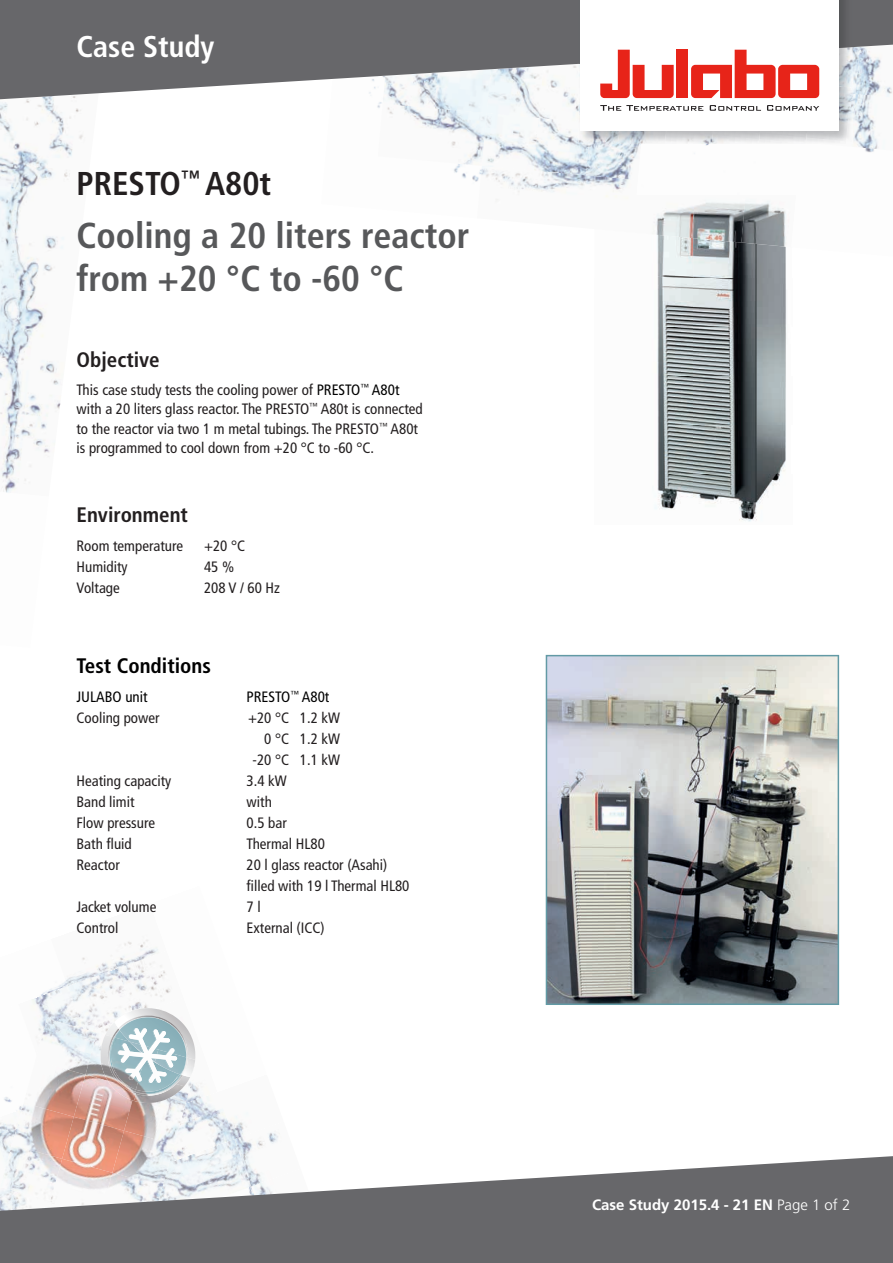
<style>
.page{position:relative;width:893px;height:1263px;background:#fff}
.page>*{position:absolute;margin:0;border:0;box-sizing:border-box;transform-origin:0 0}
.t1{font:700 condensed 36px/43.2px "Frutiger LT Std";color:#57585a}
.t2{font:700 condensed 33px "Frutiger LT Std";color:#231f20}
.t3{font:700 condensed 30px "Frutiger LT Std";color:#fff}
.t4{font:700 condensed 21px "Frutiger LT Std";color:#231f20}
.t5{font:700 condensed 21px "Frutiger LT Std";color:#000001}
.t6{font:condensed 15px/21px "Frutiger LT Std";color:#231f20}
.t7{font:700 15px "Frutiger LT Std";color:#fff}
.t8{font:condensed 15px "Frutiger LT Std";color:#000001}
.s1{color:#000001}
.s2{font-weight:300}
</style>
<div class="page">
<img style="left:0;top:99px;width:83px;height:87px">
<img style="left:0;top:186px;width:64px;height:102px">
<img style="left:0;top:288px;width:60px;height:102px">
<img style="left:0;top:390px;width:61px;height:102px">
<img style="left:378px;top:104px;width:52px;height:24px">
<img style="left:383px;top:99px;width:52px;height:9px">
<img style="left:454px;top:166px;width:23px;height:16px">
<img style="left:430px;top:113px;width:52px;height:53px">
<img style="left:435px;top:99px;width:52px;height:14px">
<img style="left:477px;top:169px;width:52px;height:32px">
<img style="left:482px;top:113px;width:52px;height:58px">
<img style="left:487px;top:99px;width:52px;height:19px">
<img style="left:529px;top:170px;width:52px;height:23px">
<img style="left:534px;top:122px;width:52px;height:53px">
<img style="left:539px;top:99px;width:39px;height:23px">
<img style="left:581px;top:175px;width:47px;height:17px">
<img style="left:586px;top:144px;width:52px;height:36px">
<img style="left:853px;top:99px;width:26px;height:52px">
<svg style="left:0;top:0;width:893px;height:99px;background:#828285"></svg>
<img style="left:578px;top:64px;width:40px;height:80px">
<img style="left:618px;top:131px;width:47px;height:13px">
<img style="left:665px;top:131px;width:47px;height:13px">
<img style="left:712px;top:131px;width:47px;height:13px">
<img style="left:839px;top:64px;width:14px;height:20px">
<img style="left:806px;top:84px;width:47px;height:60px">
<img style="left:578px;top:0;width:275px;height:64px">
<div style="left:580px;top:0;width:259px;height:130px;background:#fff"></div>
<svg style="left:600px;top:105px;width:103px;height:6px"></svg>
<svg style="left:710px;top:105px;width:51px;height:6px"></svg>
<svg style="left:767px;top:105px;width:52px;height:6px"></svg>
<svg style="left:600px;top:50px;width:74px;height:48px"></svg>
<div style="left:676px;top:50px;width:12px;height:48px;background:#e72419"></div>
<svg style="left:691px;top:50px;width:129px;height:48px"></svg>
<img style="left:0;top:1122px;width:10px;height:23px">
<img style="left:3px;top:1122px;width:9px;height:21px">
<img style="left:4px;top:1097px;width:8px;height:6px">
<img style="left:32px;top:1004px;width:36px;height:15px">
<img style="left:32px;top:986px;width:36px;height:18px">
<img style="left:174px;top:1149px;width:3px;height:7px">
<img style="left:68px;top:986px;width:49px;height:42px">
<img style="left:59px;top:957px;width:58px;height:29px">
<img style="left:177px;top:1103px;width:57px;height:53px">
<img style="left:186px;top:1047px;width:23px;height:56px">
<img style="left:117px;top:968px;width:50px;height:40px">
<img style="left:100px;top:939px;width:62px;height:29px">
<img style="left:234px;top:1139px;width:44px;height:17px">
<img style="left:217px;top:1103px;width:63px;height:36px">
<img style="left:200px;top:1047px;width:9px;height:45px">
<img style="left:188px;top:1030px;width:6px;height:15px">
<img style="left:167px;top:988px;width:4px;height:5px">
<img style="left:150px;top:939px;width:12px;height:12px">
<img style="left:36px;top:1019px;width:61px;height:42px">
<img style="left:85px;top:1033px;width:16px;height:42px">
<img style="left:184px;top:1060px;width:14px;height:42px">
<img style="left:26px;top:1061px;width:59px;height:42px">
<img style="left:74px;top:1075px;width:50px;height:42px">
<img style="left:124px;top:1098px;width:62px;height:46px">
<img style="left:12px;top:1103px;width:62px;height:42px">
<img style="left:62px;top:1117px;width:62px;height:39px">
<img style="left:112px;top:1131px;width:62px;height:25px">
<img style="left:0;top:1145px;width:62px;height:11px">
<img style="left:100px;top:1035px;width:5px;height:30px">
<img style="left:188px;top:1077px;width:7px;height:9px">
<img style="left:101px;top:1063px;width:33px;height:38px">
<img style="left:134px;top:1094px;width:50px;height:9px">
<img style="left:188px;top:1058px;width:7px;height:19px">
<img style="left:103px;top:1037px;width:33px;height:57px">
<img style="left:136px;top:1075px;width:52px;height:21px">
<img style="left:186px;top:1061px;width:2px;height:14px">
<img style="left:181px;top:1075px;width:5px;height:19px">
<img style="left:105px;top:1061px;width:1px;height:31px">
<svg style="left:105px;top:1008px;width:83px;height:53px"></svg>
<img style="left:106px;top:1037px;width:30px;height:55px">
<img style="left:136px;top:1075px;width:45px;height:19px">
<img style="left:107px;top:1037px;width:36px;height:53px">
<img style="left:136px;top:1075px;width:43px;height:17px">
<img style="left:129px;top:1041px;width:29px;height:6px">
<img style="left:177px;top:1049px;width:9px;height:26px">
<img style="left:117px;top:1043px;width:1px;height:38px">
<img style="left:118px;top:1043px;width:31px;height:38px">
<img style="left:141px;top:1047px;width:36px;height:36px">
<svg style="left:0;top:1156px;width:893px;height:107px;fill:#67676a"></svg>
<svg style="left:546px;top:655px;width:293px;height:350px;background:#9ea1a1"></svg>
<img style="left:655px;top:238px;width:38px;height:272px">
<img style="left:693px;top:243px;width:94px;height:279px">
<img style="left:605px;top:195px;width:23px;height:4px">
<img style="left:653px;top:206px;width:38px;height:32px">
<img style="left:691px;top:202px;width:50px;height:41px">
<img style="left:741px;top:201px;width:48px;height:46px">
<h3 class="t3" style="left:77px;top:28px;width:139px">Case Study</h3>
<h2 class="t2" style="left:77px;top:164px;width:196px">PRESTO<sup>™</sup> A80t</h2>
<h1 class="t1" style="left:77px;top:214px;width:394px">Cooling a 20 liters reactor from +20 °C to -60 °C</h1>
<h3 class="t4" style="left:77px;top:347px;width:85px">Objective</h3>
<p class="t6" style="left:77px;top:380px;width:348px;line-height:19.5px">This case study tests the cooling power of <span class="s1">PRESTO</span><sup>™</sup> <span class="s1">A80t </span>with a 20 liters glass reactor. The PRESTO<sup>™</sup> A80t is connected to the reactor via two 1 m metal tubings. The PRESTO<sup>™</sup> A80t is programmed to cool down from +20 °C to -60 °C.</p>
<h3 class="t4" style="left:77px;top:502px;width:113px">Environment</h3>
<p class="t6" style="left:77px;top:536px;width:108px">Room temperature</p>
<p class="t6" style="left:204px;top:536px;width:43px">+20 °C</p>
<p class="t6" style="left:77px;top:557px;width:53px">Humidity</p>
<p class="t6" style="left:204px;top:557px;width:32px">45 %</p>
<p class="t6" style="left:77px;top:578px;width:45px">Voltage</p>
<p class="t6" style="left:204px;top:578px;width:77px">208 V / 60 Hz</p>
<h3 class="t5" style="left:77px;top:653px;width:136px">Test Conditions</h3>
<p class="t8" style="left:77px;top:688px;width:73px">JULABO unit</p>
<p class="t8" style="left:247px;top:688px;width:84px">PRESTO<sup>™</sup> A80t</p>
<p class="t6" style="left:77px;top:708px;width:85px">Cooling power</p>
<p class="t6" style="left:248px;top:708px;width:94px;text-align:right">+20 °C 1.2 kW<br>0 °C 1.2 kW -20 °C 1.1 kW</p>
<p class="t6" style="left:77px;top:771px;width:96px">Heating capacity</p>
<p class="t6" style="left:247px;top:771px;width:42px">3.4 kW</p>
<p class="t6" style="left:77px;top:792px;width:60px">Band limit</p>
<p class="t6" style="left:247px;top:792px;width:27px">with</p>
<p class="t6" style="left:77px;top:813px;width:80px">Flow pressure</p>
<p class="t6" style="left:247px;top:813px;width:42px">0.5 bar</p>
<p class="t6" style="left:77px;top:834px;width:57px">Bath fluid</p>
<p class="t6" style="left:247px;top:834px;width:80px">Thermal HL80</p>
<p class="t6" style="left:77px;top:855px;width:45px">Reactor</p>
<p class="t6" style="left:247px;top:855px;width:164px">20 l glass reactor (Asahi) filled with 19 l Thermal HL80</p>
<p class="t6" style="left:77px;top:897px;width:81px">Jacket volume</p>
<p class="t6" style="left:247px;top:897px;width:16px">7 l</p>
<p class="t6" style="left:77px;top:918px;width:43px">Control</p>
<p class="t6" style="left:247px;top:918px;width:80px">External (ICC)</p>
<p class="t7" style="left:592px;top:1196px;width:260px">Case Study 2015.4 - 21 EN <span class="s2">Page 1 of 2</span></p>
</div>
